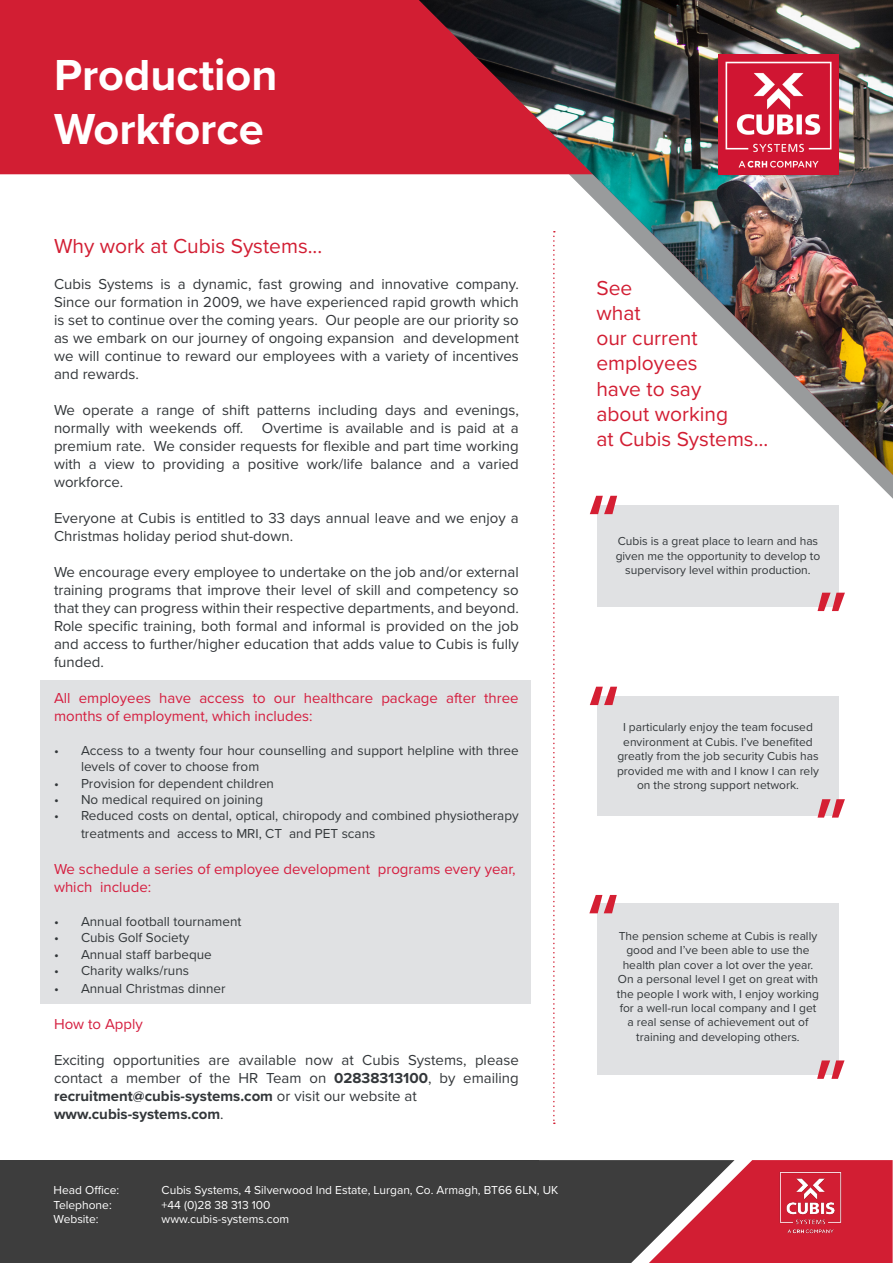
<style>
.page{position:relative;width:893px;height:1263px;background:#fff}
.page>*{position:absolute;margin:0;border:0;box-sizing:border-box;transform-origin:0 0}
.t1{font:75px "Frutiger";color:#d51f33}
.t2{font:700 45px "Proxima Nova";color:#fff}
.t3{font:21px/25.2px "Proxima Nova";color:#d21e33}
.t4{font:15px/18px "Proxima Nova";color:#33373a;text-align:justify}
.t5{font:15px/18px "Proxima Nova";color:#d51e3f}
.t6{font:700 15px "Proxima Nova";color:#33373a}
.t7{font:13.5px/16.2px "Proxima Nova";color:#33373a}
.t8{font:12px/14.4px "Proxima Nova";color:#33373a;text-align:center}
.t9{font:12px "Proxima Nova";color:#fff}
.s1{font-weight:700}
.s2{font-weight:400}
</style>
<div class="page">
<div style="left:0;top:1160px;width:539px;height:103px;background:#3d3d3d"></div>
<svg style="left:539px;top:1160px;width:354px;height:103px;background:#823e46"></svg>
<img style="left:758px;top:1160px;width:104px;height:94px">
<div style="left:40px;top:681px;width:490px;height:323px;background:#e0e1e3"></div>
<div style="left:0;top:0;width:419px;height:174px;background:#d21e33"></div>
<img style="left:419px;top:0;width:474px;height:475px">
<div style="left:597px;top:904px;width:242px;height:171px;background:#e0e1e3"></div>
<div style="left:597px;top:505px;width:242px;height:101px;background:#e0e1e3"></div>
<div style="left:597px;top:695px;width:242px;height:120px;background:#e0e1e3"></div>
<img style="left:718px;top:54px;width:121px;height:121px">
<svg style="left:553px;top:231px;width:2px;height:893px"></svg>
<p class="t2" style="left:54px;top:41px;width:225px">Production</p>
<p class="t2" style="left:54px;top:95px;width:211px">Workforce</p>
<p class="t3" style="left:54px;top:232px;width:270px">Why work at Cubis Systems...</p>
<p class="t4" style="left:54px;top:274px;width:466px">Cubis Systems is a dynamic, fast growing and innovative company.<br>Since our formation in 2009, we have experienced rapid growth which is set to continue over the coming years. Our people are our priority so as we embark on our journey of ongoing expansion and development we will continue to reward our employees with a variety of incentives and rewards.</p>
<p class="t4" style="left:54px;top:400px;width:466px">We operate a range of shift patterns including days and evenings, normally with weekends off.</p>
<p class="t4" style="left:54px;top:418px;width:466px;text-indent:208px">Overtime is available and is paid at a premium rate. We consider requests for flexible and part time working with a view to providing a positive work/life balance and a varied workforce.</p>
<p class="t4" style="left:54px;top:508px;width:466px">Everyone at Cubis is entitled to 33 days annual leave and we enjoy a<br>Christmas holiday period shut-down.</p>
<p class="t4" style="left:54px;top:562px;width:466px">We encourage every employee to undertake on the job and/or external training programs that improve their level of skill and competency so that they can progress within their respective departments, and beyond.<br>Role specific training, both formal and informal is provided on the job and access to further/higher education that adds value to Cubis is fully funded.</p>
<p class="t5" style="left:54px;top:688px;width:466px">All employees have access to our healthcare package after three months of employment, which includes:</p>
<p class="t7" style="left:81px;top:742px;width:439px;text-indent:-27px">• Access to a twenty four hour counselling and support helpline with three levels of cover to choose from</p>
<p class="t7" style="left:54px;top:774px;width:222px">• Provision for dependent children</p>
<p class="t7" style="left:54px;top:790px;width:211px">• No medical required on joining</p>
<p class="t7" style="left:81px;top:806px;width:439px;line-height:18px;text-indent:-27px">• Reduced costs on dental, optical, chiropody and combined physiotherapy treatments and access to MRI, CT and PET scans</p>
<p class="t5" style="left:54px;top:859px;width:463px">We schedule a series of employee development programs every year,</p>
<p class="t5" style="left:54px;top:877px;width:99px">which include:</p>
<p class="t7" style="left:54px;top:913px;width:189px">• Annual football tournament</p>
<p class="t7" style="left:54px;top:929px;width:137px">• Cubis Golf Society</p>
<p class="t7" style="left:54px;top:945px;width:159px">• Annual staff barbeque</p>
<p class="t7" style="left:54px;top:961px;width:137px">• Charity walks/runs</p>
<p class="t7" style="left:54px;top:979px;width:173px">• Annual Christmas dinner</p>
<p class="t5" style="left:54px;top:1014px;width:90px">How to Apply</p>
<p class="t4" style="left:54px;top:1050px;width:466px">Exciting opportunities are available now at Cubis Systems, please contact a member of the HR Team on <span class="s1">02838313100</span>, by emailing <span class="s1">recruitment@cubis-systems.com</span> or visit our website at</p>
<p class="t6" style="left:54px;top:1103px;width:171px">www.cubis-systems.com<span class="s2">.</span></p>
<p class="t9" style="left:54px;top:1181px;width:67px">Head Office:</p>
<p class="t9" style="left:162px;top:1181px;width:398px">Cubis Systems, 4 Silverwood Ind Estate, Lurgan, Co. Armagh, BT66 6LN, UK</p>
<p class="t9" style="left:54px;top:1196px;width:60px">Telephone:</p>
<p class="t9" style="left:162px;top:1196px;width:110px">+44 (0)28 38 313 100</p>
<p class="t9" style="left:54px;top:1210px;width:47px">Website:</p>
<p class="t9" style="left:162px;top:1210px;width:129px">www.cubis-systems.com</p>
<p class="t3" style="left:596px;top:274px;width:103px">See<br>what<br>our current employees</p>
<p class="t3" style="left:596px;top:375px;width:106px">have to say</p>
<p class="t3" style="left:596px;top:400px;width:133px">about working</p>
<p class="t3" style="left:596px;top:425px;width:173px">at Cubis Systems…</p>
<p class="t1" style="left:586px;top:478px;width:37px">‘‘</p>
<p class="t8" style="left:616px;top:533px;width:206px">Cubis is a great place to learn and has given me the opportunity to develop to supervisory level within production.</p>
<p class="t1" style="left:586px;top:669px;width:37px">‘‘</p>
<p class="t1" style="left:814px;top:575px;width:37px">’’</p>
<p class="t8" style="left:617px;top:720px;width:203px">I particularly enjoy the team focused environment at Cubis. I’ve benefited greatly from the job security Cubis has provided me with and I know I can rely</p>
<p class="t8" style="left:637px;top:777px;width:163px">on the strong support network.</p>
<p class="t1" style="left:585px;top:877px;width:37px">‘‘</p>
<p class="t1" style="left:814px;top:781px;width:37px">’’</p>
<p class="t8" style="left:617px;top:928px;width:204px">The pension scheme at Cubis is really good and I’ve been able to use the health plan cover a lot over the year.<br>On a personal level I get on great with the people I work with, I enjoy working for a well-run local company and I get a real sense of achievement out of training and developing others.</p>
<p class="t1" style="left:813px;top:1043px;width:37px">’’</p>
</div>
